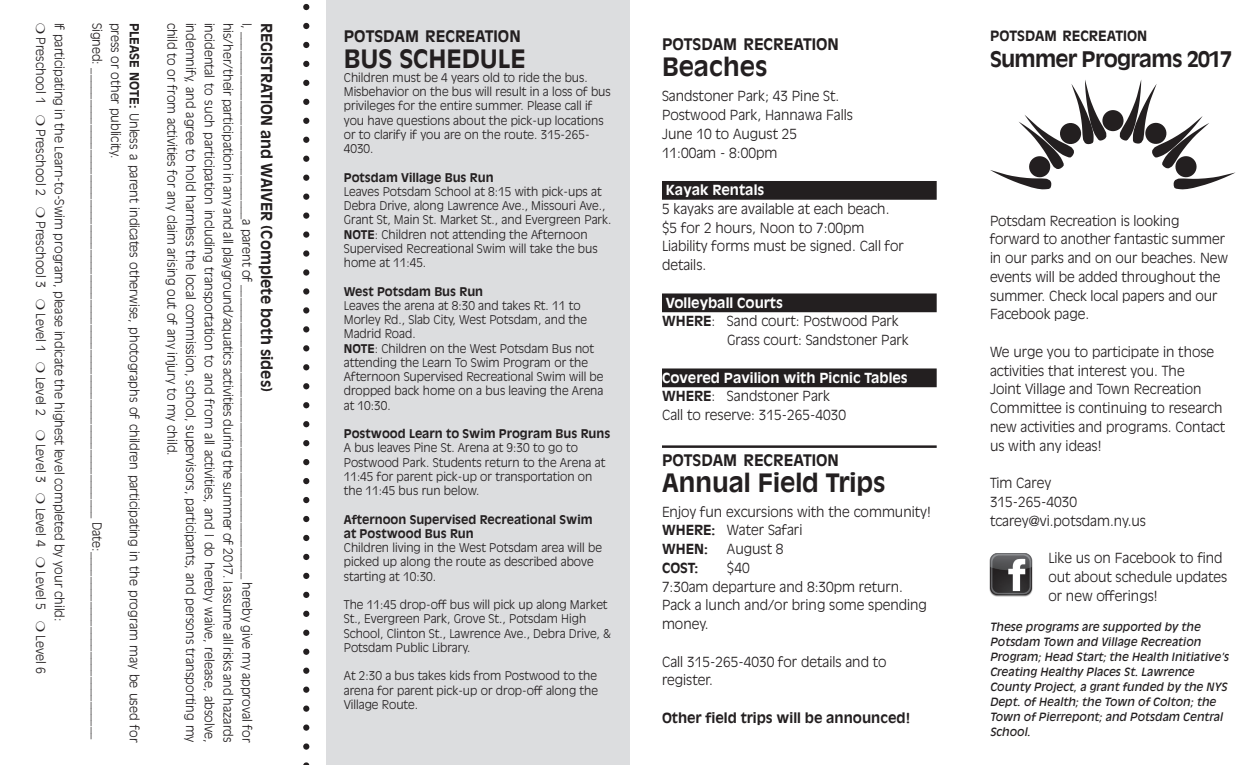
<style>
.page{position:relative;width:1260px;height:765px;background:#fff}
.page>*{position:absolute;margin:0;border:0;box-sizing:border-box;transform-origin:0 0}
.t1{font:700 25px "Antique Olive";color:#231f20}
.t2{font:700 21.25px "Antique Olive";letter-spacing:-.035em;color:#231f20}
.t3{font:700 15.75px "Antique Olive";color:#231f20}
.t4{font:700 15px "Antique Olive";color:#231f20}
.t5{font:700 14px "Antique Olive";color:#231f20}
.t6{font:300 13.75px/18.8px "Antique Olive";color:#231f20}
.t7{font:700 13.75px "Antique Olive";color:#fff}
.t8{font:700 13.75px "Antique Olive";color:#231f20}
.t9{font:300 12.5px "Antique Olive";color:#231f20}
.t10{font:300 11.88px/14.2px "Antique Olive";color:#231f20}
.t11{font:700 11.88px "Antique Olive";color:#231f20}
.t12{font:italic 11.25px/15px "Antique Olive";color:#231f20}
.s1{font-weight:700}
</style>
<div class="page">
<div style="left:662px;top:181px;width:275px;height:19px;background:#231f20"></div>
<div style="left:662px;top:293px;width:275px;height:19px;background:#231f20"></div>
<div style="left:662px;top:368px;width:275px;height:19px;background:#231f20"></div>
<hr style="left:662px;top:445px;width:275px;height:3px;background:#231f20">
<div style="left:1102px;top:110px;width:22px;height:21px;background:#231f20;border-radius:50%"></div>
<svg style="left:990px;top:80px;width:118px;height:110px"></svg>
<svg style="left:1118px;top:80px;width:118px;height:110px"></svg>
<div style="left:327px;top:0;width:303px;height:765px;background:#dcdddf"></div>
<img style="left:989px;top:553px;width:44px;height:44px">
<svg style="left:303px;top:7px;width:6px;height:758px"></svg>
<p class="t9" style="left:48px;top:22px;width:653px;rotate:90deg">❍ Preschool 1 ❍ Preschool 2 ❍ Preschool 3 ❍ Level 1 ❍ Level 2 ❍ Level 3 ❍ Level 4 ❍ Level 5 ❍ Level 6</p>
<p class="t9" style="left:67px;top:22px;width:601px;rotate:90deg">If participating in the Learn-to-Swim program, please indicate the highest level completed by your child:</p>
<p class="t9" style="left:104px;top:22px;width:718px;rotate:90deg">Signed: ________________________________________________________________________ Date:______________________________</p>
<p class="t9" style="left:123px;top:22px;width:137px;rotate:90deg">press or other publicity.</p>
<p class="t9" style="left:142px;top:22px;width:721px;rotate:90deg"><span class="s1">PLEASE NOTE:</span> Unless a parent indicates otherwise, photographs of children participating in the program may be used for</p>
<p class="t9" style="left:179px;top:22px;width:435px;rotate:90deg">child to or from activities for any claim arising out of any injury to my child.</p>
<p class="t9" style="left:198px;top:22px;width:722px;rotate:90deg">indemnify, and agree to hold harmless the local commission, school, supervisors, participants, and persons transporting my</p>
<p class="t9" style="left:217px;top:22px;width:722px;rotate:90deg">incidental to such participation including transportation to and from all activities, and I do hereby waive, release, absolve,</p>
<p class="t9" style="left:236px;top:22px;width:721px;rotate:90deg">his/her/their participation in any and all playground/aquatics activities during the summer of 2017. I assume all risks and hazards</p>
<p class="t9" style="left:254px;top:22px;width:722px;rotate:90deg">I, ______________________________a parent of _______________________________________________ hereby give my approval for</p>
<p class="t4" style="left:276px;top:22px;width:371px;rotate:90deg">REGISTRATION and WAIVER (Complete both sides)</p>
<p class="t3" style="left:344px;top:26px;width:178px">POTSDAM RECREATION</p>
<p class="t1" style="left:344px;top:43px;width:183px">BUS SCHEDULE</p>
<p class="t10" style="left:344px;top:70px;width:269px">Children must be 4 years old to ride the bus.<br>Misbehavior on the bus will result in a loss of bus privileges for the entire summer. Please call if you have questions about the pick-up locations or to clarify if you are on the route. 315-265- 4030.</p>
<p class="t11" style="left:344px;top:170px;width:151px">Potsdam Village Bus Run</p>
<p class="t10" style="left:344px;top:184px;width:269px">Leaves Potsdam School at 8:15 with pick-ups at<br>Debra Drive, along Lawrence Ave., Missouri Ave.,<br>Grant St, Main St. Market St., and Evergreen Park.</p>
<p class="t10" style="left:344px;top:227px;width:255px"><span class="s1">NOTE</span>: Children not attending the Afternoon<br>Supervised Recreational Swim will take the bus home at 11:45.</p>
<p class="t11" style="left:344px;top:284px;width:141px">West Potsdam Bus Run</p>
<p class="t10" style="left:344px;top:298px;width:245px">Leaves the arena at 8:30 and takes Rt. 11 to<br>Morley Rd., Slab City, West Potsdam, and the<br>Madrid Road.</p>
<p class="t10" style="left:344px;top:341px;width:261px"><span class="s1">NOTE</span>: Children on the West Potsdam Bus not attending the Learn To Swim Program or the Afternoon Supervised Recreational Swim will be dropped back home on a bus leaving the Arena at 10:30.</p>
<p class="t11" style="left:344px;top:426px;width:268px">Postwood Learn to Swim Program Bus Runs</p>
<p class="t10" style="left:344px;top:441px;width:263px">A bus leaves Pine St. Arena at 9:30 to go to Postwood Park. Students return to the Arena at 11:45 for parent pick-up or transportation on the 11:45 bus run below.</p>
<p class="t11" style="left:344px;top:512px;width:250px">Afternoon Supervised Recreational Swim</p>
<p class="t11" style="left:344px;top:526px;width:131px">at Postwood Bus Run</p>
<p class="t10" style="left:344px;top:540px;width:260px">Children living in the West Potsdam area will be picked up along the route as described above starting at 10:30.</p>
<p class="t10" style="left:344px;top:597px;width:269px">The 11:45 drop-off bus will pick up along Market St., Evergreen Park, Grove St., Potsdam High School, Clinton St., Lawrence Ave., Debra Drive, &amp; Potsdam Public Library.</p>
<p class="t10" style="left:344px;top:669px;width:256px;text-align:justify">At 2:30 a bus takes kids from Postwood to the arena for parent pick-up or drop-off along the Village Route.</p>
<p class="t3" style="left:662px;top:35px;width:178px">POTSDAM RECREATION</p>
<p class="t1" style="left:662px;top:52px;width:107px">Beaches</p>
<p class="t6" style="left:662px;top:87px;width:179px">Sandstoner Park; 43 Pine St.</p>
<p class="t6" style="left:662px;top:105px;width:192px">Postwood Park, Hannawa Falls</p>
<p class="t6" style="left:662px;top:124px;width:137px">June 10 to August 25</p>
<p class="t6" style="left:662px;top:143px;width:117px">11:00am - 8:00pm</p>
<p class="t7" style="left:666px;top:182px;width:100px">Kayak Rentals</p>
<p class="t6" style="left:662px;top:199px;width:229px">5 kayaks are available at each beach.</p>
<p class="t6" style="left:662px;top:218px;width:204px">$5 for 2 hours, Noon to 7:00pm</p>
<p class="t6" style="left:662px;top:237px;width:243px">Liability forms must be signed. Call for details.</p>
<p class="t7" style="left:666px;top:294px;width:119px">Volleyball Courts</p>
<p class="t6" style="left:727px;top:312px;width:183px;text-indent:-65px"><span class="s1">WHERE</span>: Sand court: Postwood Park<br>Grass court: Sandstoner Park</p>
<p class="t7" style="left:662px;top:369px;width:247px">Covered Pavilion with Picnic Tables</p>
<p class="t6" style="left:662px;top:387px;width:170px"><span class="s1">WHERE</span>: Sandstoner Park</p>
<p class="t6" style="left:662px;top:405px;width:186px">Call to reserve: 315-265-4030</p>
<p class="t3" style="left:662px;top:450px;width:178px">POTSDAM RECREATION</p>
<p class="t1" style="left:662px;top:467px;width:225px">Annual Field Trips</p>
<p class="t6" style="left:662px;top:502px;width:270px">Enjoy fun excursions with the community!</p>
<p class="t6" style="left:662px;top:521px;width:142px"><span class="s1">WHERE:</span> Water Safari</p>
<p class="t8" style="left:662px;top:541px;width:47px">WHEN:</p>
<p class="t6" style="left:727px;top:539px;width:58px">August 8</p>
<p class="t8" style="left:662px;top:560px;width:38px">COST:</p>
<p class="t6" style="left:727px;top:558px;width:24px">$40</p>
<p class="t6" style="left:662px;top:577px;width:267px">7:30am departure and 8:30pm return.<br>Pack a lunch and/or bring some spending money.</p>
<p class="t6" style="left:662px;top:652px;width:226px">Call 315-265-4030 for details and to register.</p>
<p class="t8" style="left:662px;top:710px;width:250px">Other field trips will be announced!</p>
<p class="t5" style="left:990px;top:27px;width:159px">POTSDAM RECREATION</p>
<p class="t2" style="left:990px;top:46px;width:244px">Summer Programs 2017</p>
<p class="t6" style="left:990px;top:211px;width:240px">Potsdam Recreation is looking forward to another fantastic summer in our parks and on our beaches. New events will be added throughout the summer. Check local papers and our<br>Facebook page.</p>
<p class="t6" style="left:990px;top:342px;width:237px">We urge you to participate in those activities that interest you. The<br>Joint Village and Town Recreation<br>Committee is continuing to research new activities and programs. Contact us with any ideas!</p>
<p class="t6" style="left:990px;top:473px;width:63px">Tim Carey</p>
<p class="t6" style="left:990px;top:492px;width:89px">315-265-4030</p>
<p class="t6" style="left:990px;top:511px;width:157px">tcarey@vi.potsdam.ny.us</p>
<p class="t6" style="left:1048px;top:548px;width:180px">Like us on Facebook to find out about schedule updates or new offerings!</p>
<p class="t12" style="left:990px;top:619px;width:240px">These programs are supported by the Potsdam Town and Village Recreation Program; Head Start; the Health Initiative’s Creating Healthy Places St. Lawrence County Project, a grant funded by the NYS Dept. of Health; the Town of Colton; the Town of Pierrepont; and Potsdam Central School.</p>
</div>
